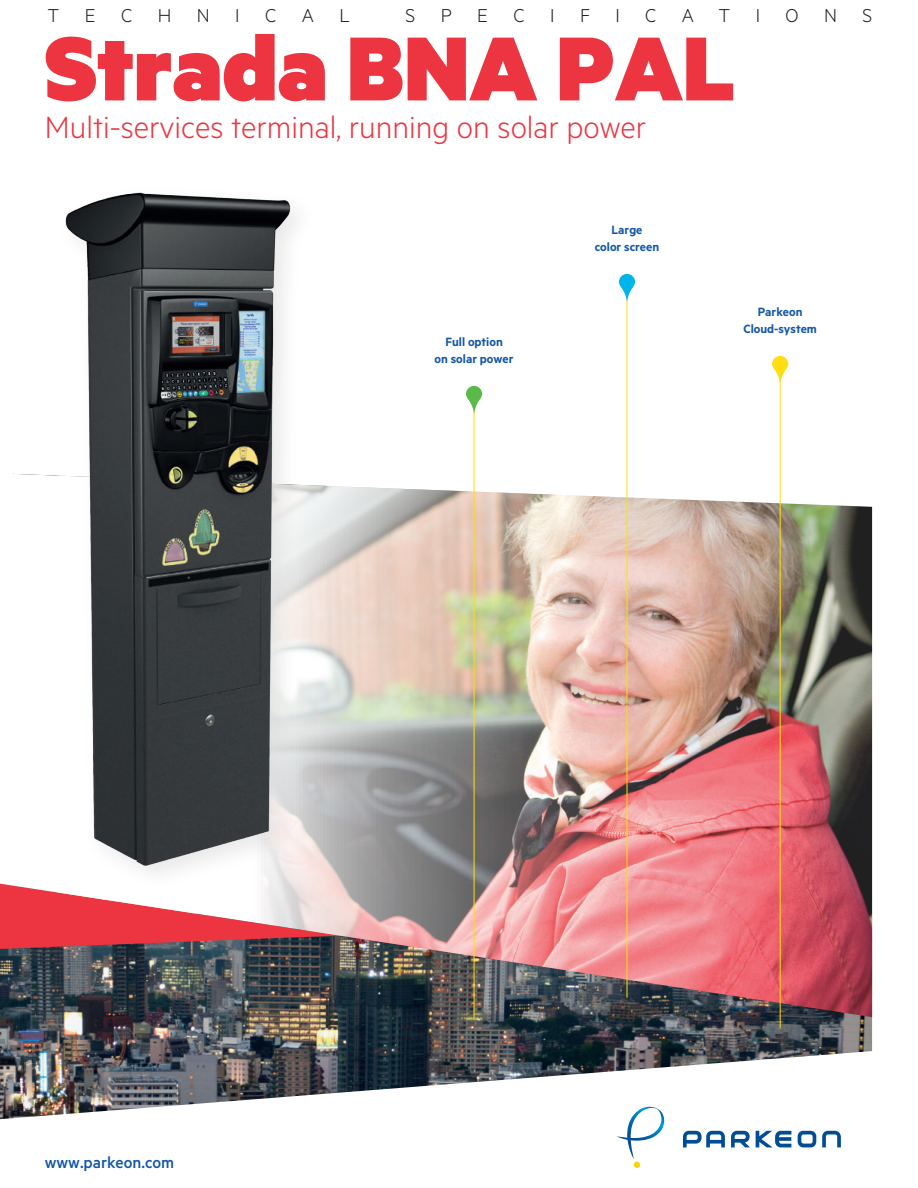
<style>
.page{position:relative;width:918px;height:1188px;background:#fff}
.page>*{position:absolute;margin:0;border:0;box-sizing:border-box;transform-origin:0 0}
.t1{font:900 102.3px "Metric";color:#ec3540}
.t2{font:300 34.5px "Metric";color:#ec3540}
.t3{font:300 21px "Metric";letter-spacing:1.21em;color:#231f20}
.t4{font:500 18px "Metric";color:#1357a7}
.t5{font:600 13.5px/16.2px "Metric";color:#1357a7;text-align:center}
</style>
<div class="page">
<img style="left:0;top:1017px;width:872px;height:102px">
<img style="left:0;top:473px;width:872px;height:544px">
<svg style="left:772px;top:356px;width:16px;height:28px"></svg>
<hr style="left:780px;top:367px;width:1px;height:661px;background:#ffdd12">
<hr style="left:627px;top:288px;width:1px;height:710px;background:#ffdd12">
<svg style="left:619px;top:274px;width:16px;height:28px"></svg>
<hr style="left:474px;top:404px;width:1px;height:614px;background:#ffdd12">
<svg style="left:466px;top:386px;width:16px;height:28px"></svg>
<img style="left:48px;top:473px;width:276px;height:427px">
<img style="left:44px;top:192px;width:272px;height:692px">
<svg style="left:683px;top:1131px;width:158px;height:16px"></svg>
<img style="left:617px;top:1109px;width:47px;height:31px">
<img style="left:627px;top:1107px;width:34px;height:52px">
<svg style="left:634px;top:1162px;width:6px;height:6px"></svg>
<h3 class="t3" style="left:48px;top:3px;width:304px">TECHNICAL</h3>
<h3 class="t3" style="left:405px;top:3px;width:468px">SPECIFICATIONS</h3>
<h1 class="t1" style="left:45px;top:4px;width:692px">Strada BNA PAL</h1>
<h2 class="t2" style="left:45px;top:107px;width:603px">Multi-services terminal, running on solar power</h2>
<p class="t5" style="left:435px;top:334px;width:81px">Full option<br>on solar power</p>
<p class="t5" style="left:595px;top:222px;width:66px">Large<br>color screen</p>
<p class="t5" style="left:743px;top:304px;width:75px">Parkeon<br>Cloud-system</p>
<h3 class="t4" style="left:45px;top:1152px;width:131px">www.parkeon.com</h3>
</div>
